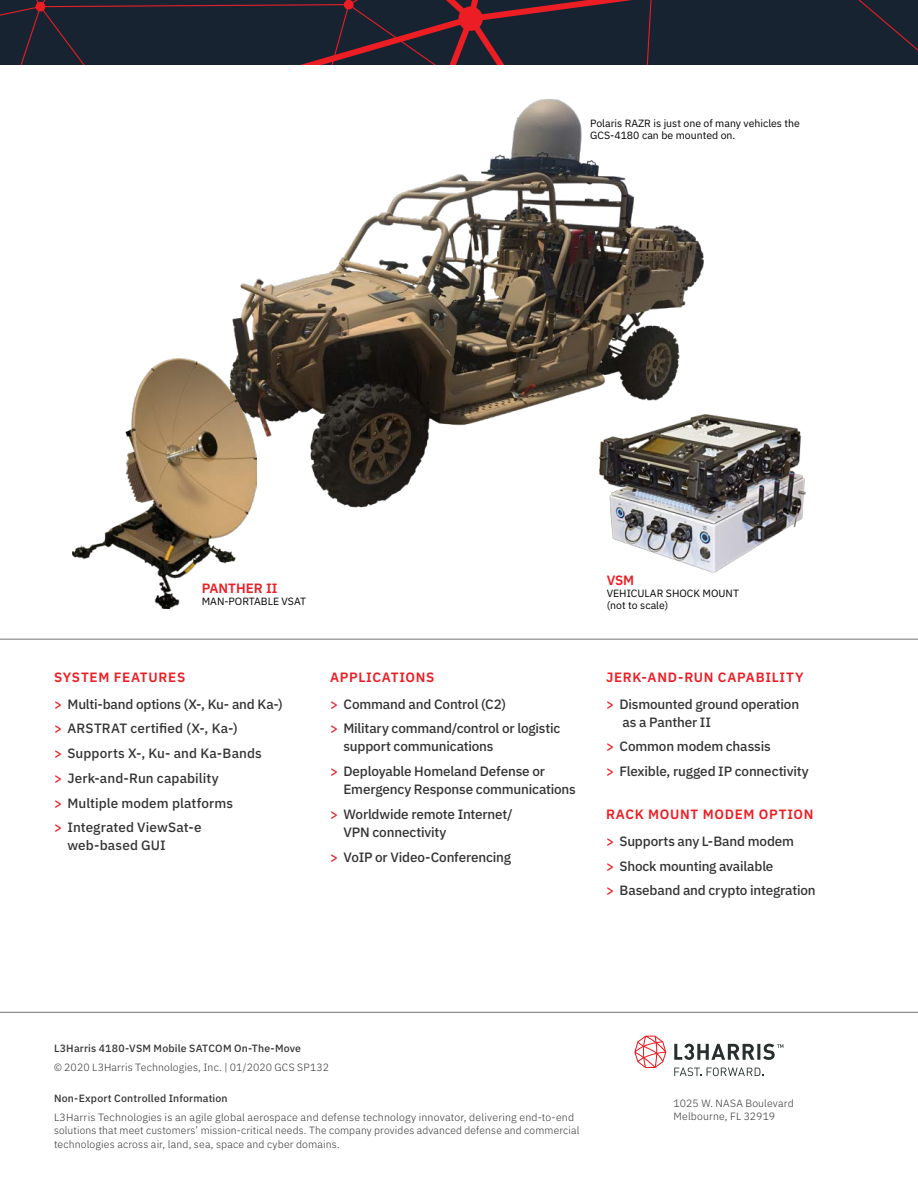
<style>
.page{position:relative;width:918px;height:1188px;background:#fff}
.page>*{position:absolute;margin:0;border:0;box-sizing:border-box;transform-origin:0 0}
.t1{font:500 13.5px/24.8px "IBM Plex Sans";letter-spacing:-.01em;color:#333334}
.t2{font:500 13.5px "IBM Plex Sans";letter-spacing:.01em;color:#333334}
.t3{font:600 13.5px "IBM Plex Sans";color:#ed1d24}
.t4{font:300 10.5px/13.5px "IBM Plex Sans";letter-spacing:.015em;color:#333334}
.t5{font:10.5px/12px "IBM Plex Sans";color:#000}
.t6{font:500 10.5px "IBM Plex Sans";letter-spacing:.015em;color:#333334}
.s1{font-weight:600;color:#ed1d24}
.s2{color:#ed1d24}
</style>
<div class="page">
<img style="left:610px;top:414px;width:196px;height:159px">
<img style="left:232px;top:99px;width:476px;height:418px">
<hr style="left:0;top:639px;width:918px;height:1px;background:#737474">
<svg style="left:0;top:0;width:918px;height:65px;fill:#172330"></svg>
<hr style="left:0;top:1012px;width:918px;height:1px;background:#737474">
<img style="left:72px;top:359px;width:185px;height:249px">
<svg style="left:634px;top:1036px;width:32px;height:32px"></svg>
<svg style="left:674px;top:1044px;width:109px;height:16px"></svg>
<svg style="left:674px;top:1068px;width:27px;height:8px"></svg>
<svg style="left:707px;top:1068px;width:56px;height:8px"></svg>
<p class="t5" style="left:590px;top:117px;width:211px">Polaris RAZR is just one of many vehicles the<br>GCS-4180 can be mounted on.</p>
<p class="t3" style="left:202px;top:577px;width:77px">PANTHER II</p>
<p class="t5" style="left:202px;top:594px;width:106px">MAN-PORTABLE VSAT</p>
<p class="t1" style="left:54px;top:662px;width:230px;line-height:27px"><span class="s1">SYSTEM FEATURES<br></span><span class="s2">&gt;</span> Multi-band options (X-, Ku- and Ka-)</p>
<p class="t1" style="left:54px;top:715px;width:209px"><span class="s2">&gt;</span> ARSTRAT certified (X-, Ka-)<br><span class="s2">&gt;</span> Supports X-, Ku- and Ka-Bands <span class="s2">&gt;</span> Jerk-and-Run capability<br><span class="s2">&gt;</span> Multiple modem platforms<br><span class="s2">&gt;</span> Integrated ViewSat-e</p>
<p class="t2" style="left:68px;top:835px;width:100px">web-based GUI</p>
<p class="t1" style="left:330px;top:662px;width:178px;line-height:27px"><span class="s1">APPLICATIONS<br></span><span class="s2">&gt;</span> Command and Control (C2)</p>
<p class="t1" style="left:344px;top:719px;width:218px;line-height:18px;text-indent:-14px"><span class="s2">&gt;</span> Military command/control or logistic support communications</p>
<p class="t1" style="left:344px;top:761px;width:234px;line-height:18px;text-indent:-14px"><span class="s2">&gt;</span> Deployable Homeland Defense or<br>Emergency Response communications</p>
<p class="t1" style="left:344px;top:804px;width:171px;line-height:18px;text-indent:-14px"><span class="s2">&gt;</span> Worldwide remote Internet/<br>VPN connectivity</p>
<p class="t1" style="left:330px;top:843px;width:182px"><span class="s2">&gt;</span> VoIP or Video-Conferencing</p>
<p class="t3" style="left:607px;top:570px;width:29px">VSM</p>
<p class="t5" style="left:607px;top:586px;width:134px">VEHICULAR SHOCK MOUNT (not to scale)</p>
<p class="t1" style="left:606px;top:662px;width:199px;line-height:27px"><span class="s1">JERK-AND-RUN CAPABILITY </span><span class="s2">&gt;</span> Dismounted ground operation</p>
<p class="t1" style="left:606px;top:708px;width:204px;text-indent:16px">as a Panther II<br><span class="s2">&gt;</span> Common modem chassis<br><span class="s2">&gt;</span> Flexible, rugged IP connectivity</p>
<p class="t1" style="left:606px;top:800px;width:209px;line-height:27px"><span class="s1">RACK MOUNT MODEM OPTION </span><span class="s2">&gt;</span> Supports any L-Band modem</p>
<p class="t1" style="left:606px;top:852px;width:211px"><span class="s2">&gt;</span> Shock mounting available<br><span class="s2">&gt;</span> Baseband and crypto integration</p>
<p class="t6" style="left:54px;top:1040px;width:249px">L3Harris 4180-VSM Mobile SATCOM On-The-Move</p>
<p class="t4" style="left:54px;top:1059px;width:277px">© 2020 L3Harris Technologies, Inc. | 01/2020 GCS SP132</p>
<p class="t6" style="left:54px;top:1090px;width:175px">Non-Export Controlled Information</p>
<p class="t4" style="left:54px;top:1109px;width:527px">L3Harris Technologies is an agile global aerospace and defense technology innovator, delivering end-to-end solutions that meet customers’ mission-critical needs. The company provides advanced defense and commercial technologies across air, land, sea, space and cyber domains.</p>
<p class="t4" style="left:674px;top:1095px;width:122px">1025 W. NASA Boulevard<br>Melbourne, FL 32919</p>
</div>
